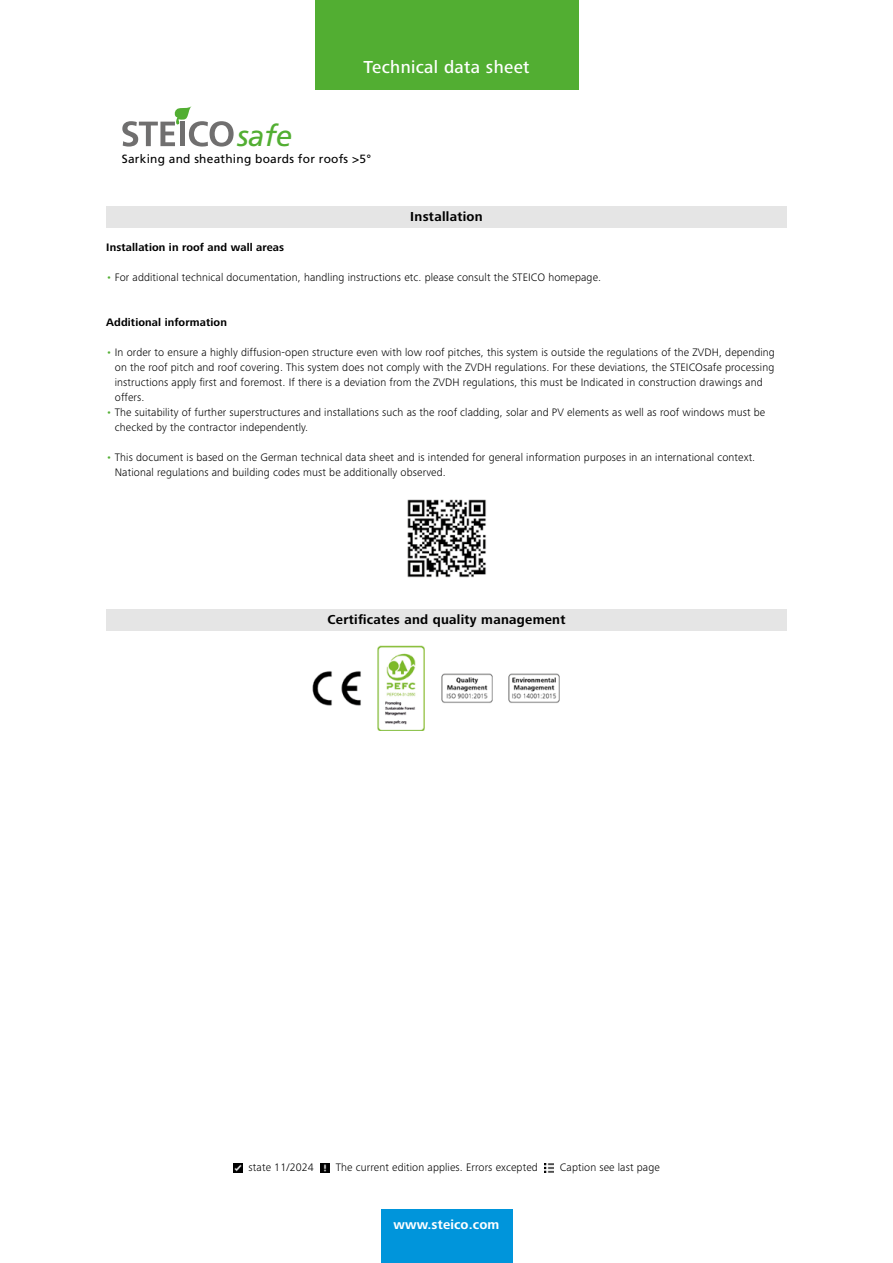
<style>
.page{position:relative;width:893px;height:1263px;background:#fff}
.page>*{position:absolute;margin:0;border:0;box-sizing:border-box;transform-origin:0 0}
.t1{font:italic 29.7px "Frutiger";color:#52ae32}
.t2{font:500 18px "Frutiger Next LTW1 G";letter-spacing:.02em;color:#fff}
.t3{font:700 13.5px "Frutiger Next LTW1 G";letter-spacing:.02em;color:#000}
.t4{font:700 13.5px "Frutiger Next LTW1 G";letter-spacing:.01em;color:#fff}
.t5{font:12px "Frutiger";letter-spacing:.02em;color:#000}
.t6{font:300 11.25px/15px "Frutiger Next LTW1 G";letter-spacing:.01em;color:#000}
.t7{font:700 11.25px "Frutiger Next LTW1 G";letter-spacing:.01em;color:#000}
.s1{color:#52ae32}
</style>
<div class="page">
<svg style="left:122px;top:106px;width:112px;height:41px"></svg>
<div style="left:106px;top:206px;width:681px;height:21px;background:#e5e5e5"></div>
<img style="left:407px;top:499px;width:79px;height:79px">
<div style="left:106px;top:609px;width:681px;height:21px;background:#e5e5e5"></div>
<img style="left:312px;top:645px;width:248px;height:85px">
<div style="left:315px;top:0;width:263px;height:89px;background:#52ae32"></div>
<div style="left:381px;top:1210px;width:131px;height:53px;background:#0095db"></div>
<svg style="left:233px;top:1163px;width:9px;height:9px"></svg>
<svg style="left:320px;top:1163px;width:10px;height:9px"></svg>
<svg style="left:544px;top:1163px;width:10px;height:9px"></svg>
<h2 class="t2" style="left:363px;top:56px;width:168px">Technical data sheet</h2>
<h1 class="t1" style="left:237px;top:119px;width:57px">safe</h1>
<p class="t5" style="left:122px;top:151px;width:251px">Sarking and sheathing boards for roofs &gt;5°</p>
<p class="t3" style="left:410px;top:209px;width:74px">Installation</p>
<p class="t7" style="left:106px;top:240px;width:179px">Installation in roof and wall areas</p>
<p class="t6" style="left:106px;top:269px;width:496px"><span class="s1">•</span> For additional technical documentation, handling instructions etc. please consult the STEICO homepage.</p>
<p class="t7" style="left:106px;top:315px;width:122px">Additional information</p>
<p class="t6" style="left:115px;top:344px;width:662px;text-indent:-9px"><span class="s1">•</span> In order to ensure a highly diffusion-open structure even with low roof pitches, this system is outside the regulations of the ZVDH, depending on the roof pitch and roof covering. This system does not comply with the ZVDH regulations. For these deviations, the STEICOsafe processing instructions apply first and foremost. If there is a deviation from the ZVDH regulations, this must be Indicated in construction drawings and offers.</p>
<p class="t6" style="left:115px;top:404px;width:652px;text-indent:-9px"><span class="s1">•</span> The suitability of further superstructures and installations such as the roof cladding, solar and PV elements as well as roof windows must be checked by the contractor independently.</p>
<p class="t6" style="left:115px;top:449px;width:642px;text-indent:-9px"><span class="s1">•</span> This document is based on the German technical data sheet and is intended for general information purposes in an international context.<br>National regulations and building codes must be additionally observed.</p>
<p class="t3" style="left:327px;top:611px;width:240px">Certificates and quality management</p>
<p class="t6" style="left:249px;top:1160px;width:67px">state 11/2024</p>
<p class="t6" style="left:336px;top:1160px;width:204px">The current edition applies. Errors excepted</p>
<p class="t6" style="left:560px;top:1160px;width:101px">Caption see last page</p>
<p class="t4" style="left:394px;top:1217px;width:107px">www.steico.com</p>
</div>
